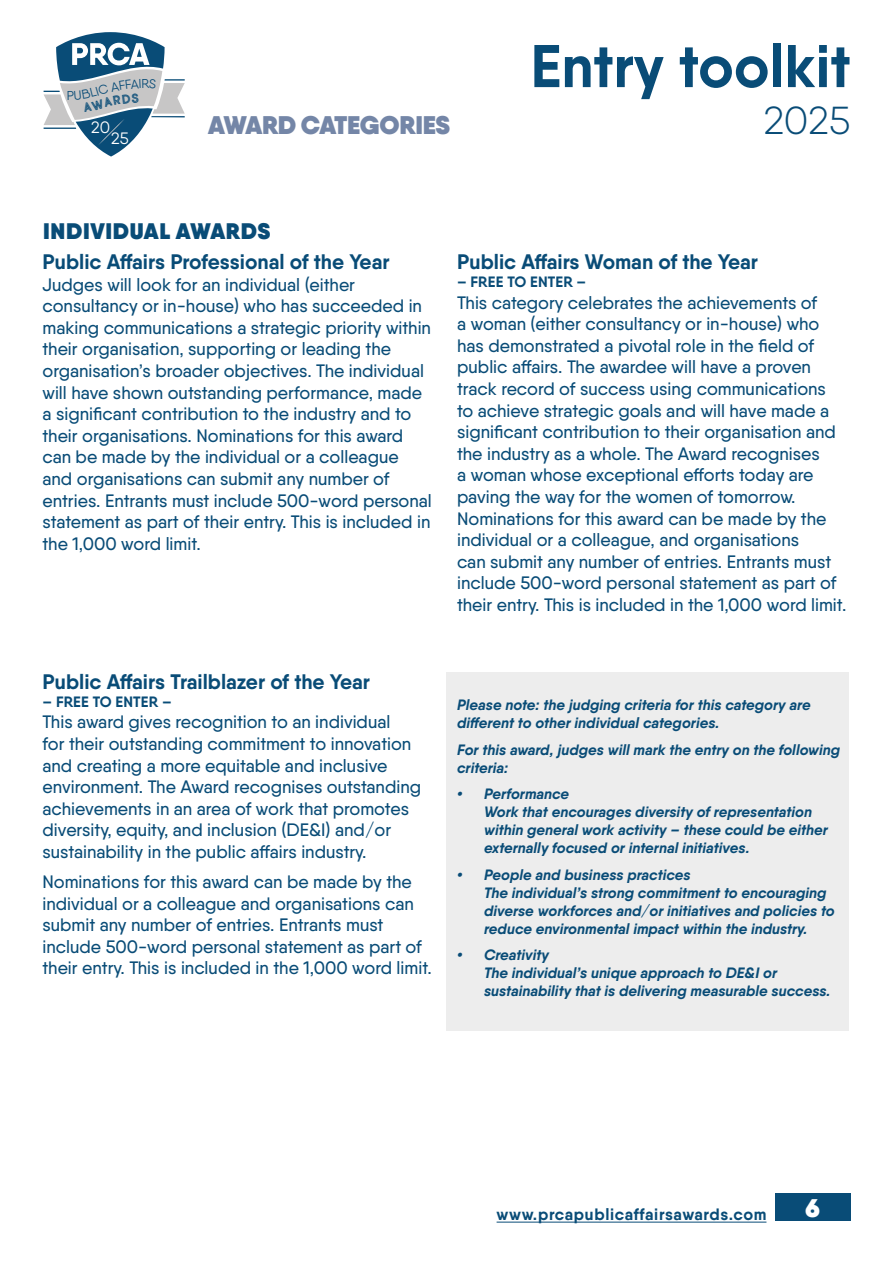
<style>
.page{position:relative;width:893px;height:1263px;background:#fff}
.page>*{position:absolute;margin:0;border:0;box-sizing:border-box;transform-origin:0 0}
.t1{font:700 60.15px "Qanelas";color:#094c77}
.t2{font:300 39px "Qanelas";color:#094c77}
.t3{font:800 25.5px "Qanelas";letter-spacing:-.01em;color:#7486a7}
.t4{font:800 25.5px "Qanelas";color:#fff}
.t5{font:800 22.5px "Qanelas";letter-spacing:.03em;color:#094c77}
.t6{font:700 21px "Qanelas";color:#094c77}
.t7{font:500 18px/21.6px "Qanelas";color:#094c77}
.t8{font:700 16.5px "Qanelas";letter-spacing:.04em;color:#094c77}
.t9{font:16.5px "Qanelas";color:#fff}
.t10{font:italic 700 15px/18px "Qanelas";color:#094c77}
.t11{font:700 15px "Qanelas";letter-spacing:.01em;color:#094c77}
</style>
<div class="page">
<div style="left:775px;top:1193px;width:75px;height:27px;background:#094c77"></div>
<hr style="left:497px;top:1222px;width:269px;height:1px;background:#094c77">
<div style="left:446px;top:672px;width:403px;height:358px;background:#ededed"></div>
<svg style="left:44px;top:32px;width:141px;height:125px"></svg>
<p class="t9" style="left:91px;top:118px;width:20px">20</p>
<p class="t9" style="left:111px;top:128px;width:19px">25</p>
<h3 class="t3" style="left:208px;top:109px;width:243px">AWARD CATEGORIES</h3>
<p class="t5" style="left:43px;top:216px;width:229px">INDIVIDUAL AWARDS</p>
<h1 class="t1" style="left:530px;top:28px;width:321px">Entry toolkit</h1>
<h2 class="t2" style="left:764px;top:96px;width:88px">2025</h2>
<p class="t6" style="left:43px;top:248px;width:348px">Public Affairs Professional of the Year</p>
<p class="t7" style="left:43px;top:273px;width:391px">Judges will look for an individual (either consultancy or in-house) who has succeeded in making communications a strategic priority within their organisation, supporting or leading the organisation’s broader objectives. The individual will have shown outstanding performance, made a significant contribution to the industry and to their organisations. Nominations for this award can be made by the individual or a colleague and organisations can submit any number of entries. Entrants must include 500-word personal statement as part of their entry. This is included in the 1,000 word limit.</p>
<p class="t6" style="left:43px;top:668px;width:329px">Public Affairs Trailblazer of the Year</p>
<p class="t11" style="left:43px;top:692px;width:131px">– FREE TO ENTER –</p>
<p class="t7" style="left:43px;top:711px;width:380px">This award gives recognition to an individual<br>for their outstanding commitment to innovation and creating a more equitable and inclusive environment. The Award recognises outstanding achievements in an area of work that promotes diversity, equity, and inclusion (DE&amp;I) and/or sustainability in the public affairs industry.</p>
<p class="t7" style="left:43px;top:871px;width:391px">Nominations for this award can be made by the individual or a colleague and organisations can submit any number of entries. Entrants must include 500-word personal statement as part of their entry. This is included in the 1,000 word limit.</p>
<p class="t6" style="left:457px;top:248px;width:302px">Public Affairs Woman of the Year</p>
<p class="t11" style="left:457px;top:272px;width:131px">– FREE TO ENTER –</p>
<p class="t7" style="left:457px;top:291px;width:391px">This category celebrates the achievements of<br>a woman (either consultancy or in-house) who has demonstrated a pivotal role in the field of public affairs. The awardee will have a proven track record of success using communications to achieve strategic goals and will have made a significant contribution to their organisation and the industry as a whole. The Award recognises<br>a woman whose exceptional efforts today are paving the way for the women of tomorrow.<br>Nominations for this award can be made by the individual or a colleague, and organisations<br>can submit any number of entries. Entrants must include 500-word personal statement as part of their entry. This is included in the 1,000 word limit.</p>
<p class="t10" style="left:457px;top:696px;width:355px">Please note: the judging criteria for this category are different to other individual categories.</p>
<p class="t10" style="left:457px;top:740px;width:384px">For this award, judges will mark the entry on the following criteria:</p>
<p class="t10" style="left:484px;top:785px;width:345px;text-indent:-27px">• Performance<br>Work that encourages diversity of representation within general work activity – these could be either externally focused or internal initiatives.</p>
<p class="t10" style="left:484px;top:865px;width:352px;text-indent:-27px">• People and business practices<br>The individual’s strong commitment to encouraging diverse workforces and/or initiatives and policies to reduce environmental impact within the industry.</p>
<p class="t10" style="left:484px;top:946px;width:348px;text-indent:-27px">• Creativity<br>The individual’s unique approach to DE&amp;I or sustainability that is delivering measurable success.</p>
<p class="t8" style="left:497px;top:1204px;width:271px">www.prcapublicaffairsawards.com</p>
<h3 class="t4" style="left:806px;top:1191px;width:16px">6</h3>
</div>
